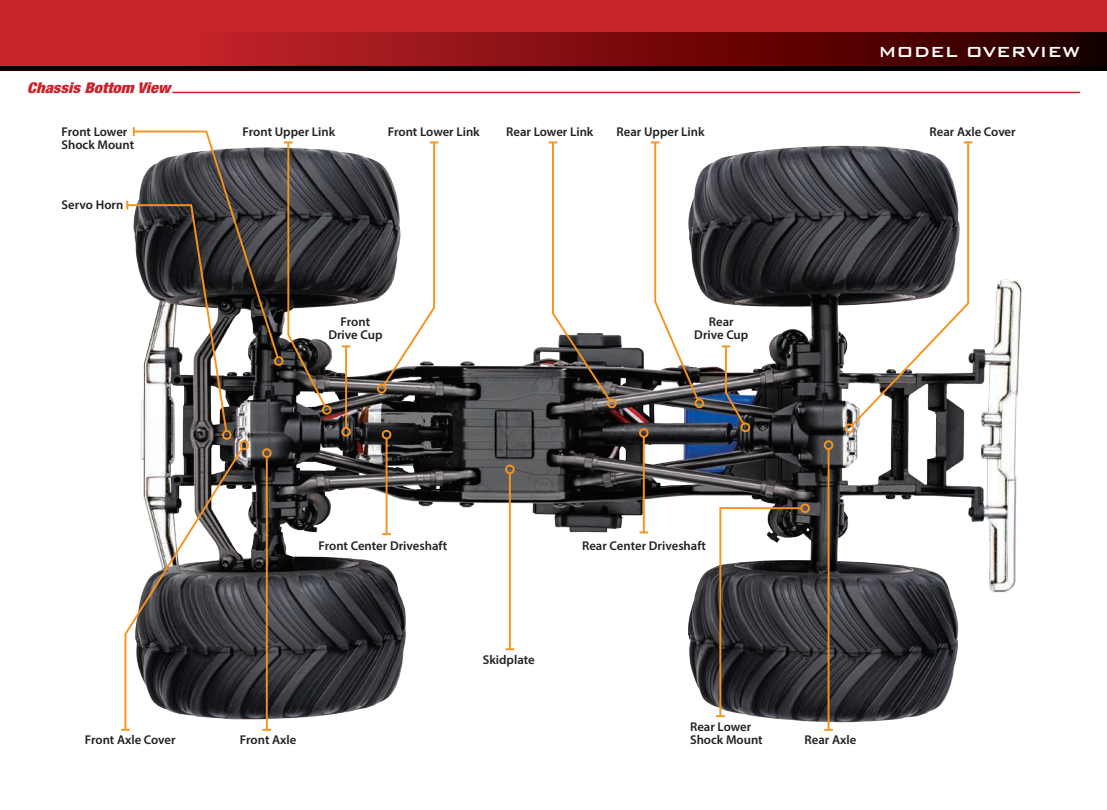
<style>
.page{position:relative;width:1107px;height:810px;background:#fff}
.page>*{position:absolute;margin:0;border:0;box-sizing:border-box;transform-origin:0 0}
.t1{font:500 19.5px "Bank Gothic BT";color:#fff}
.t2{font:italic 900 condensed 14.85px "Helvetica Neue LT Std";color:#c8242b;scale:1.11 1}
.t3{font:600 12.75px/13.5px "Myriad Pro";color:#231f20}
</style>
<div class="page">
<img style="left:141px;top:141px;width:881px;height:590px">
<div style="left:0;top:0;width:1107px;height:70px;background:#000"></div>
<div style="left:0;top:0;width:1107px;height:51px;background:#c8242b"></div>
<svg style="left:0;top:32px;width:1107px;height:34px;background:#831013"></svg>
<hr style="left:172px;top:92px;width:908px;height:1px;background:#c8242b">
<hr style="left:509px;top:473px;width:2px;height:176px;background:#f7931d">
<div style="left:505px;top:465px;width:10px;height:9px;border:2px solid #f7931d;border-radius:50%"></div>
<svg style="left:506px;top:648px;width:8px;height:2px"></svg>
<hr style="left:643px;top:437px;width:2px;height:95px;background:#f7931d">
<div style="left:639px;top:428px;width:10px;height:10px;border:2px solid #f7931d;border-radius:50%"></div>
<svg style="left:639px;top:531px;width:9px;height:2px"></svg>
<div style="left:239px;top:440px;width:10px;height:10px;border:2px solid #f7931d;border-radius:50%"></div>
<svg style="left:121px;top:446px;width:124px;height:285px"></svg>
<hr style="left:386px;top:438px;width:2px;height:96px;background:#f7931d">
<div style="left:382px;top:430px;width:9px;height:9px;border:2px solid #f7931d;border-radius:50%"></div>
<svg style="left:382px;top:533px;width:9px;height:2px"></svg>
<hr style="left:828px;top:449px;width:2px;height:281px;background:#f7931d">
<div style="left:824px;top:440px;width:9px;height:10px;border:2px solid #f7931d;border-radius:50%"></div>
<svg style="left:824px;top:729px;width:9px;height:2px"></svg>
<div style="left:322px;top:405px;width:10px;height:10px;border:2px solid #f7931d;border-radius:50%"></div>
<div style="left:377px;top:384px;width:10px;height:9px;border:2px solid #f7931d;border-radius:50%"></div>
<svg style="left:381px;top:141px;width:57px;height:247px"></svg>
<div style="left:695px;top:399px;width:9px;height:9px;border:2px solid #f7931d;border-radius:50%"></div>
<svg style="left:651px;top:141px;width:49px;height:261px"></svg>
<hr style="left:266px;top:457px;width:2px;height:273px;background:#f7931d">
<div style="left:262px;top:448px;width:10px;height:10px;border:2px solid #f7931d;border-radius:50%"></div>
<svg style="left:262px;top:729px;width:9px;height:2px"></svg>
<div style="left:845px;top:423px;width:9px;height:10px;border:2px solid #f7931d;border-radius:50%"></div>
<svg style="left:849px;top:141px;width:123px;height:287px"></svg>
<div style="left:800px;top:503px;width:10px;height:10px;border:2px solid #f7931d;border-radius:50%"></div>
<svg style="left:716px;top:506px;width:87px;height:212px"></svg>
<div style="left:607px;top:399px;width:10px;height:9px;border:2px solid #f7931d;border-radius:50%"></div>
<svg style="left:549px;top:141px;width:63px;height:262px"></svg>
<div style="left:222px;top:430px;width:10px;height:10px;border:2px solid #f7931d;border-radius:50%"></div>
<svg style="left:126px;top:127px;width:202px;height:306px"></svg>
<hr style="left:345px;top:346px;width:2px;height:82px;background:#f7931d">
<div style="left:341px;top:427px;width:10px;height:10px;border:2px solid #f7931d;border-radius:50%"></div>
<svg style="left:342px;top:345px;width:8px;height:2px"></svg>
<div style="left:741px;top:423px;width:9px;height:9px;border:2px solid #f7931d;border-radius:50%"></div>
<svg style="left:722px;top:345px;width:24px;height:82px"></svg>
<p class="t2" style="left:27px;top:78px;width:130px">Chassis Bottom View</p>
<p class="t3" style="left:62px;top:124px;width:74px">Front Lower<br>Shock Mount</p>
<p class="t3" style="left:62px;top:198px;width:63px">Servo Horn</p>
<p class="t3" style="left:243px;top:124px;width:94px">Front Upper Link</p>
<p class="t1" style="left:879px;top:41px;width:203px">MODEL OVERVIEW</p>
<p class="t3" style="left:388px;top:124px;width:93px">Front Lower Link</p>
<p class="t3" style="left:506px;top:124px;width:89px">Rear Lower Link</p>
<p class="t3" style="left:617px;top:124px;width:90px">Rear Upper Link</p>
<p class="t3" style="left:930px;top:124px;width:88px">Rear Axle Cover</p>
<p class="t3" style="left:328px;top:314px;width:56px;text-align:center">Front<br>Drive Cup</p>
<p class="t3" style="left:694px;top:314px;width:56px;text-align:center">Rear<br>Drive Cup</p>
<p class="t3" style="left:85px;top:733px;width:92px">Front Axle Cover</p>
<p class="t3" style="left:319px;top:538px;width:130px">Front Center Driveshaft</p>
<p class="t3" style="left:483px;top:653px;width:54px">Skidplate</p>
<p class="t3" style="left:582px;top:538px;width:126px">Rear Center Driveshaft</p>
<p class="t3" style="left:690px;top:719px;width:74px">Rear Lower<br>Shock Mount</p>
<p class="t3" style="left:240px;top:733px;width:58px">Front Axle</p>
<p class="t3" style="left:805px;top:733px;width:53px">Rear Axle</p>
</div>
